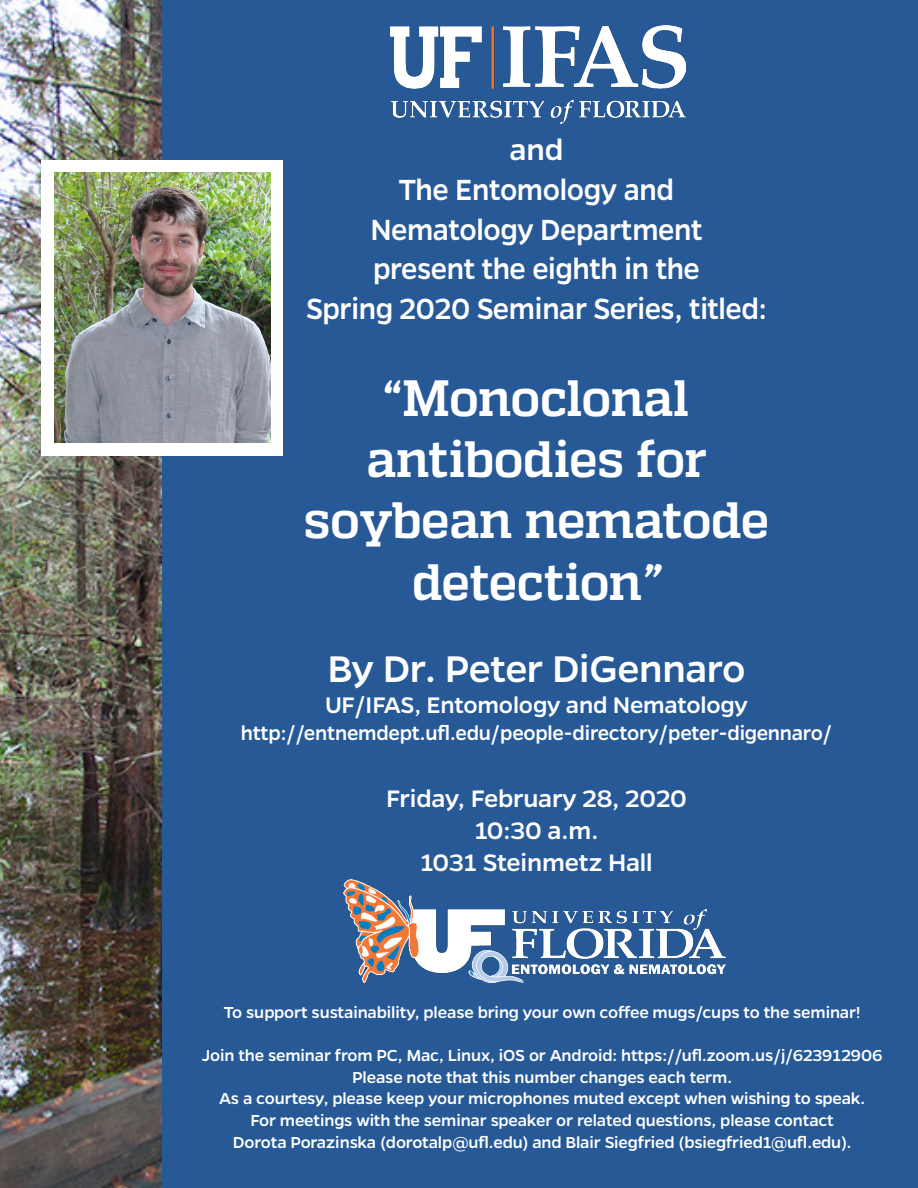
<style>
.page{position:relative;width:918px;height:1188px;background:#fff}
.page>*{position:absolute;margin:0;border:0;box-sizing:border-box;transform-origin:0 0}
.t1{font:700 51px/61.2px "Quadon";letter-spacing:-.015em;color:#fff;text-align:center}
.t2{font:500 42px "Gentona";letter-spacing:-.01em;color:#fff}
.t3{font:500 33px/39.6px "Gentona";letter-spacing:-.015em;color:#fff;text-align:center;scale:.94 1}
.t4{font:500 33px "Gentona";letter-spacing:-.015em;color:#fff}
.t5{font:500 27px/32.4px "Gentona";letter-spacing:-.005em;color:#fff;text-align:center}
.t6{font:500 25.5px "Gentona";letter-spacing:-.01em;color:#fff}
.t7{font:500 22.5px "Gentona";letter-spacing:-.015em;color:#fff}
.t8{font:500 18px "Gentona";letter-spacing:-.01em;color:#fff}
.s1{font-style:italic}
</style>
<div class="page">
<div style="left:158px;top:0;width:760px;height:1188px;background:#265996"></div>
<img style="left:0;top:0;width:162px;height:1188px">
<div style="left:42px;top:160px;width:241px;height:295px;background:#fff"></div>
<img style="left:390px;top:26px;width:295px;height:98px">
<img style="left:343px;top:879px;width:383px;height:104px">
<img style="left:54px;top:173px;width:216px;height:270px">
<p class="t4" style="left:510px;top:131px;width:55px">and</p>
<p class="t3" style="left:370px;top:170px;width:355px">The Entomology and<br>Nematology Department</p>
<p class="t3" style="left:306px;top:249px;width:492px">present the eighth in the<br>Spring 2020 Seminar Series, titled:</p>
<p class="t1" style="left:304px;top:368px;width:467px">“Monoclonal antibodies for soybean nematode detection<span class="s1">”</span></p>
<p class="t2" style="left:328px;top:645px;width:419px">By Dr. Peter DiGennaro</p>
<p class="t6" style="left:325px;top:691px;width:424px">UF/IFAS, Entomology and Nematology</p>
<p class="t7" style="left:241px;top:720px;width:593px">http://entnemdept.ufl.edu/people-directory/peter-digennaro/</p>
<p class="t5" style="left:386px;top:782px;width:302px">Friday, February 28, 2020<br>10:30 a.m.</p>
<p class="t5" style="left:420px;top:846px;width:234px">1031 Steinmetz Hall</p>
<p class="t8" style="left:224px;top:1002px;width:638px">To support sustainability, please bring your own coffee mugs/cups to the seminar!</p>
<p class="t8" style="left:202px;top:1045px;width:682px">Join the seminar from PC, Mac, Linux, iOS or Android: https://ufl.zoom.us/j/623912906</p>
<p class="t8" style="left:352px;top:1067px;width:381px">Please note that this number changes each term.</p>
<p class="t8" style="left:219px;top:1088px;width:648px">As a courtesy, please keep your microphones muted except when wishing to speak.</p>
<p class="t8" style="left:250px;top:1110px;width:585px">For meetings with the seminar speaker or related questions, please contact</p>
<p class="t8" style="left:233px;top:1132px;width:620px">Dorota Porazinska (dorotalp@ufl.edu) and Blair Siegfried (bsiegfried1@ufl.edu).</p>
</div>
